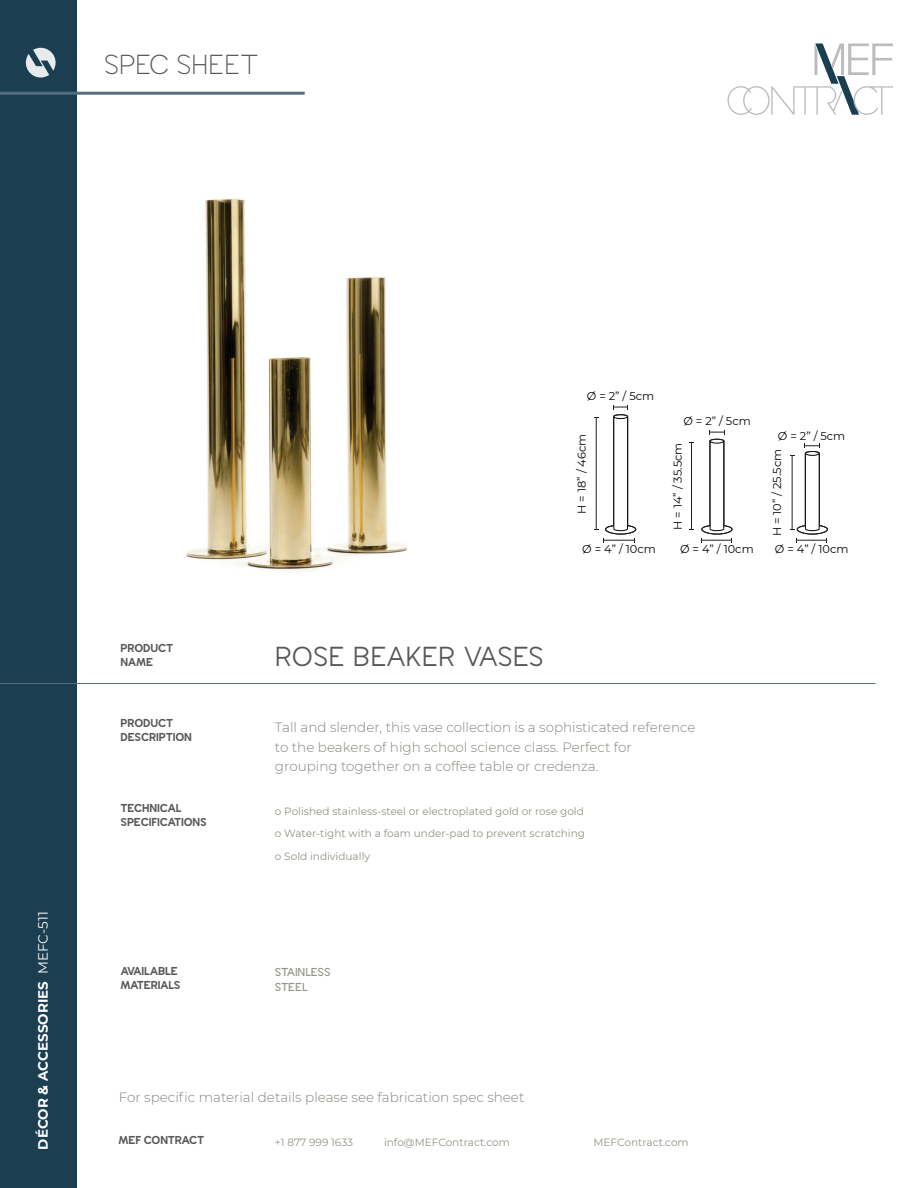
<style>
.page{position:relative;width:918px;height:1188px;background:#fff}
.page>*{position:absolute;margin:0;border:0;box-sizing:border-box;transform-origin:0 0}
.ProdName{font:28.65px "Wavehaus 66";letter-spacing:-.025em;color:#57585a}
.t1{font:300 28.65px "Wavehaus 42";letter-spacing:-.03em;color:#57585a}
.t2{font:300 13.5px/19.5px "Montserrat";color:#85857f}
.t3{font:700 13.5px "Montserrat";color:#fff}
.t4{font:13.5px "Montserrat";color:#fff}
.t5{font:700 12px/14.4px "Wavehaus 128";letter-spacing:-.015em;color:#57585a}
.t6{font:600 12px "Wavehaus 95";letter-spacing:-.02em;color:#939386}
.t7{font:11.4px "Montserrat";color:#050504}
.t8{font:10.5px "Montserrat";color:#939386}
</style>
<div class="page">
<div style="left:0;top:0;width:77px;height:1188px;background:#1b3e51"></div>
<svg style="left:26px;top:48px;width:30px;height:30px"></svg>
<hr style="left:0;top:92px;width:305px;height:3px;background:#536f7d">
<hr style="left:0;top:683px;width:876px;height:1px;background:#536f7d">
<img style="left:186px;top:199px;width:221px;height:374px">
<svg style="left:727px;top:43px;width:166px;height:72px"></svg>
<hr style="left:614px;top:417px;width:1px;height:112px;background:#050504">
<div style="left:614px;top:415px;width:14px;height:4px;border:1px solid #050504;border-radius:50%"></div>
<hr style="left:613px;top:417px;width:1px;height:109px;background:#231f20">
<hr style="left:627px;top:417px;width:1px;height:109px;background:#231f20">
<hr style="left:596px;top:418px;width:1px;height:112px;background:#231f20">
<svg style="left:613px;top:405px;width:16px;height:12px"></svg>
<svg style="left:594px;top:525px;width:43px;height:18px"></svg>
<hr style="left:710px;top:441px;width:1px;height:88px;background:#050504">
<hr style="left:723px;top:441px;width:1px;height:88px;background:#050504">
<div style="left:710px;top:439px;width:14px;height:4px;border:1px solid #050504;border-radius:50%"></div>
<hr style="left:709px;top:441px;width:1px;height:85px;background:#231f20">
<hr style="left:724px;top:441px;width:1px;height:85px;background:#231f20">
<svg style="left:701px;top:525px;width:32px;height:18px"></svg>
<svg style="left:709px;top:430px;width:16px;height:12px"></svg>
<hr style="left:691px;top:443px;width:1px;height:87px;background:#231f20">
<div style="left:805px;top:451px;width:14px;height:4px;border:1px solid #050504;border-radius:50%"></div>
<hr style="left:805px;top:453px;width:1px;height:73px;background:#231f20">
<hr style="left:819px;top:453px;width:1px;height:73px;background:#231f20">
<svg style="left:804px;top:443px;width:16px;height:11px"></svg>
<hr style="left:792px;top:456px;width:1px;height:74px;background:#231f20">
<svg style="left:790px;top:525px;width:38px;height:18px"></svg>
<h1 class="t1" style="left:104px;top:51px;width:156px">SPEC SHEET</h1>
<p class="t4" style="left:34px;top:974px;width:64px;rotate:-90deg">MEFC-511</p>
<p class="t3" style="left:33px;top:1150px;width:170px;rotate:-90deg">DÉCOR &amp; ACCESSORIES</p>
<p class="t7" style="left:587px;top:388px;width:69px">Ø = 2” / 5cm</p>
<p class="t7" style="left:683px;top:413px;width:69px">Ø = 2” / 5cm</p>
<p class="t7" style="left:574px;top:514px;width:81px;rotate:-90deg">H = 18” / 46cm</p>
<p class="t7" style="left:670px;top:530px;width:89px;rotate:-90deg">H = 14” / 35.5cm</p>
<p class="t7" style="left:778px;top:428px;width:69px">Ø = 2” / 5cm</p>
<p class="t7" style="left:769px;top:536px;width:89px;rotate:-90deg">H = 10” / 25.5cm</p>
<p class="t7" style="left:582px;top:541px;width:75px">Ø = 4” / 10cm</p>
<p class="t7" style="left:680px;top:541px;width:75px">Ø = 4” / 10cm</p>
<p class="t7" style="left:775px;top:541px;width:75px">Ø = 4” / 10cm</p>
<p class="t5" style="left:121px;top:641px;width:54px">PRODUCT<br>NAME</p>
<p class="ProdName" style="left:275px;top:643px;width:270px">ROSE BEAKER VASES</p>
<p class="t5" style="left:121px;top:716px;width:73px">PRODUCT<br>DESCRIPTION</p>
<p class="t2" style="left:275px;top:717px;width:422px">Tall and slender, this vase collection is a sophisticated reference to the beakers of high school science class. Perfect for grouping together on a coffee table or credenza.</p>
<p class="t5" style="left:121px;top:801px;width:88px">TECHNICAL<br>SPECIFICATIONS</p>
<p class="t8" style="left:275px;top:804px;width:310px">o Polished stainless-steel or electroplated gold or rose gold</p>
<p class="t8" style="left:275px;top:826px;width:312px">o Water-tight with a foam under-pad to prevent scratching</p>
<p class="t8" style="left:275px;top:849px;width:97px">o Sold individually</p>
<p class="t5" style="left:121px;top:964px;width:62px">AVAILABLE<br>MATERIALS</p>
<p class="t6" style="left:275px;top:966px;width:57px">STAINLESS</p>
<p class="t6" style="left:275px;top:981px;width:35px">STEEL</p>
<p class="t2" style="left:119px;top:1087px;width:407px">For specific material details please see fabrication spec sheet</p>
<p class="t5" style="left:119px;top:1133px;width:87px">MEF CONTRACT</p>
<p class="t8" style="left:275px;top:1135px;width:80px">+1 877 999 1633</p>
<p class="t8" style="left:384px;top:1135px;width:127px">info@MEFContract.com</p>
<p class="t8" style="left:594px;top:1135px;width:97px">MEFContract.com</p>
</div>
